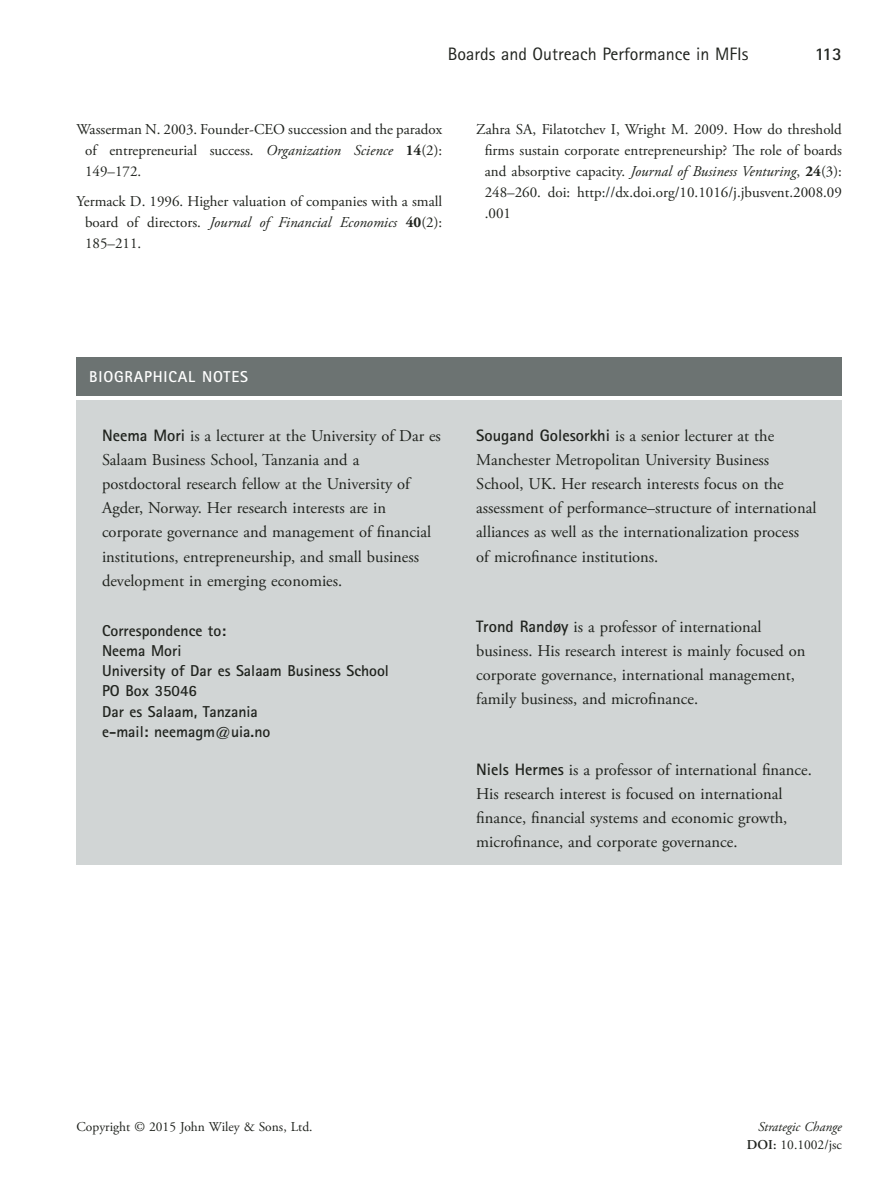
<style>
.page{position:relative;width:893px;height:1187px;background:#fff}
.page>*{position:absolute;margin:0;border:0;box-sizing:border-box;transform-origin:0 0}
.t1{font:18px "Rotis Sans Serif Std";color:#20231e}
.t2{font:700 18px "Rotis Sans Serif Std";color:#20231e}
.t3{font:16.5px/24px "Adobe Garamond Pro";color:#20231e}
.t4{font:700 15.75px/20.2px "Rotis Sans Serif Std";color:#20231e}
.t5{font:700 15.75px "Rotis Sans Serif Std";letter-spacing:.05em;color:#fff}
.t6{font:15px/21px "Adobe Garamond Pro";color:#20231e;text-align:justify}
.t7{font:13.5px "Adobe Garamond Pro";color:#20231e}
.t8{font:italic 13.5px/18px "Adobe Garamond Pro";color:#20231e;text-align:right}
.s1{font-style:italic}
.s2{font-weight:700}
.s3{font-family:"Rotis Sans Serif Std";font-weight:700}
.s4{font-weight:600;font-style:normal}
.s5{font-style:normal}
</style>
<div class="page">
<div style="left:77px;top:357px;width:765px;height:38px;background:#6c7372"></div>
<div style="left:77px;top:399px;width:765px;height:465px;background:#d1d5d5"></div>
<p class="t1" style="left:448px;top:47px;width:302px">Boards and Outreach Performance in MFIs</p>
<p class="t2" style="left:815px;top:47px;width:29px">113</p>
<p class="t6" style="left:85px;top:120px;width:359px;text-indent:-9px">Wasserman N . 2003 . Founder-CEO succession and the paradox of entrepreneurial success . <span class="s1">Organization Science</span> <span class="s2">14</span> ( 2 ):<br>149 – 172 .</p>
<p class="t6" style="left:85px;top:191px;width:359px;text-indent:-9px">Yermack D . 1996 . Higher valuation of companies with a small board of directors . <span class="s1">Journal of Financial Economics</span> <span class="s2">40</span> ( 2 ):<br>185 – 211 .</p>
<p class="t6" style="left:485px;top:120px;width:359px;text-indent:-9px">Zahra SA , Filatotchev I , Wright M . 2009 . How do threshold firms sustain corporate entrepreneurship? The role of boards and absorptive capacity . <span class="s1">Journal of Business Venturing</span> , <span class="s2">24</span> ( 3 ):<br>248 – 260 . doi: http://dx.doi.org/10.1016/j.jbusvent.2008.09 .001</p>
<p class="t5" style="left:89px;top:370px;width:160px">BIOGRAPHICAL NOTES</p>
<p class="t3" style="left:102px;top:425px;width:340px"><span class="s3">Neema Mori</span> is a lecturer at the University of Dar es Salaam Business School, Tanzania and a postdoctoral research fellow at the University of Agder, Norway. Her research interests are in corporate governance and management of financial institutions, entrepreneurship, and small business development in emerging economies.</p>
<p class="t4" style="left:102px;top:621px;width:288px">Correspondence to:<br>Neema Mori<br>University of Dar es Salaam Business School<br>PO Box 35046<br>Dar es Salaam, Tanzania<br>e-mail: neemagm@uia.no</p>
<p class="t3" style="left:476px;top:425px;width:342px"><span class="s3">Sougand Golesorkhi</span> is a senior lecturer at the Manchester Metropolitan University Business School, UK. Her research interests focus on the assessment of performance–structure of international alliances as well as the internationalization process<br>of microfinance institutions.</p>
<p class="t3" style="left:476px;top:615px;width:331px"><span class="s3">Trond Randøy</span> is a professor of international business. His research interest is mainly focused on corporate governance, international management, family business, and microfinance.</p>
<p class="t3" style="left:476px;top:758px;width:337px"><span class="s3">Niels Hermes</span> is a professor of international finance.<br>His research interest is focused on international finance, financial systems and economic growth, microfinance, and corporate governance.</p>
<p class="t7" style="left:77px;top:1120px;width:238px">Copyright © 2015 John Wiley &amp; Sons, Ltd.</p>
<p class="t8" style="left:747px;top:1117px;width:97px">Strategic Change<br><span class="s4">DOI:</span> <span class="s5">10.1002/jsc</span></p>
</div>
